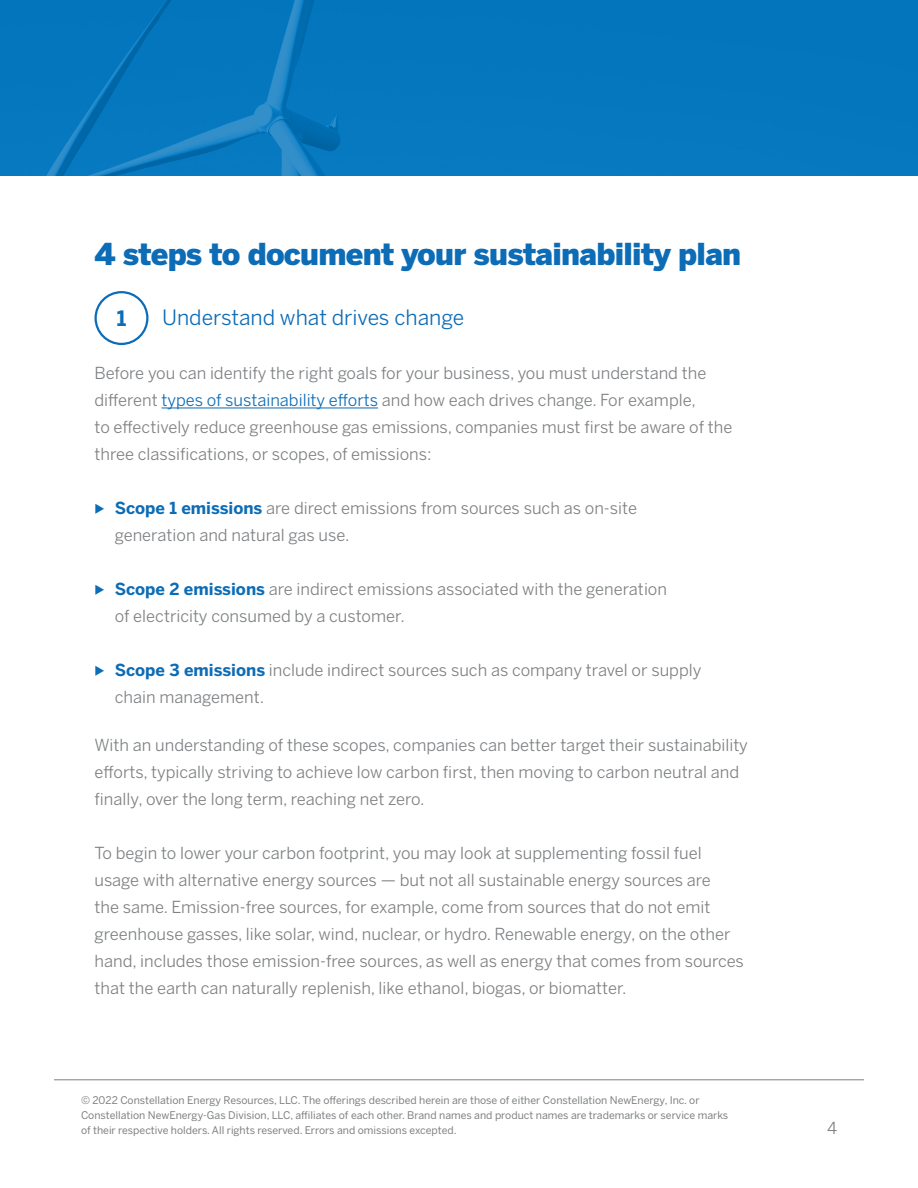
<style>
.page{position:relative;width:918px;height:1188px;background:#fff}
.page>*{position:absolute;margin:0;border:0;box-sizing:border-box;transform-origin:0 0}
.t1{font:900 30px "Benton Sans";letter-spacing:-.025em;color:#0d6cb6}
.t2{font:21px "Benton Sans";color:#0d6cb6}
.t3{font:700 21px "Benton Sans";color:#0d6cb6}
.t4{font:16.5px/27px "Benton Sans";color:#7e8083}
.t5{font:10.5px/15px "Benton Sans";color:#7e8083}
.s1{color:#0d6cb6}
.s2{font-weight:700;color:#0d6cb6}
</style>
<div class="page">
<hr style="left:54px;top:1080px;width:810px;height:1px;background:#7e8083">
<div style="left:0;top:0;width:918px;height:176px;background:#0174bc"></div>
<hr style="left:162px;top:408px;width:216px;height:1px;background:#0d6cb6">
<div style="left:94px;top:291px;width:54px;height:54px;border:2px solid #0d6cb6;border-radius:50%"></div>
<p class="t1" style="left:94px;top:237px;width:648px">4 steps to document your sustainability plan</p>
<p class="t2" style="left:162px;top:305px;width:304px">Understand what drives change</p>
<p class="t4" style="left:94px;top:360px;width:639px">Before you can identify the right goals for your business, you must understand the different <span class="s1">types of sustainability efforts</span> and how each drives change. For example,<br>to effectively reduce greenhouse gas emissions, companies must first be aware of the three classifications, or scopes, of emissions:</p>
<p class="t4" style="left:115px;top:495px;width:524px;text-indent:-20px"><span class="s1">◆</span> <span class="s2">Scope 1 emissions</span> are direct emissions from sources such as on-site generation and natural gas use.</p>
<p class="t4" style="left:115px;top:576px;width:554px;text-indent:-20px"><span class="s1">◆</span> <span class="s2">Scope 2 emissions</span> are indirect emissions associated with the generation of electricity consumed by a customer.</p>
<p class="t4" style="left:115px;top:657px;width:588px;text-indent:-20px"><span class="s1">◆</span> <span class="s2">Scope 3 emissions</span> include indirect sources such as company travel or supply chain management.</p>
<p class="t4" style="left:94px;top:731px;width:655px">With an understanding of these scopes, companies can better target their sustainability efforts, typically striving to achieve low carbon first, then moving to carbon neutral and finally, over the long term, reaching net zero.</p>
<p class="t4" style="left:94px;top:839px;width:651px">To begin to lower your carbon footprint, you may look at supplementing fossil fuel usage with alternative energy sources — but not all sustainable energy sources are<br>the same. Emission-free sources, for example, come from sources that do not emit greenhouse gasses, like solar, wind, nuclear, or hydro. Renewable energy, on the other hand, includes those emission-free sources, as well as energy that comes from sources that the earth can naturally replenish, like ethanol, biogas, or biomatter.</p>
<p class="t3" style="left:117px;top:306px;width:11px">1</p>
<p class="t5" style="left:81px;top:1093px;width:649px">© 2022 Constellation Energy Resources, LLC. The offerings described herein are those of either Constellation NewEnergy, Inc. or<br>Constellation NewEnergy-Gas Division, LLC, affiliates of each other. Brand names and product names are trademarks or service marks of their respective holders. All rights reserved. Errors and omissions excepted.</p>
<p class="t4" style="left:827px;top:1114px;width:11px">4</p>
</div>
